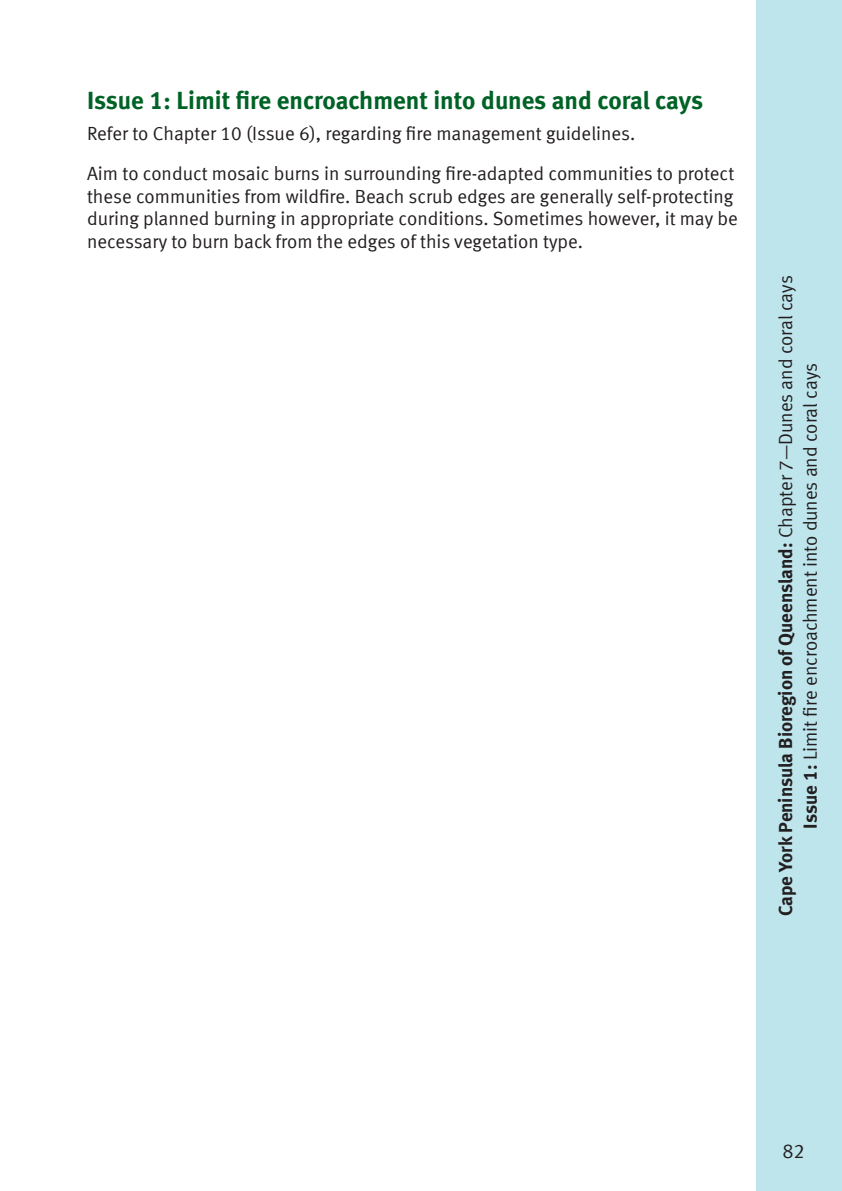
<style>
.page{position:relative;width:842px;height:1191px;background:#fff}
.page>*{position:absolute;margin:0;border:0;box-sizing:border-box;transform-origin:0 0}
.Subheading_1{font:25px "Meta Bold LF";color:#016226}
.Glossary_text{font:20px "Meta Normal LF";color:#231f20}
.Body_text{font:19px/22.8px "Meta Normal LF";color:#231f20}
.t1{font:19px "Meta Bold LF";color:#231f20}
.s1{font-family:"Meta Normal LF"}
.s2{font-family:"Meta Bold LF"}
</style>
<div class="page">
<div style="left:756px;top:0;width:85px;height:1190px;background:#bee5ec"></div>
<p class="Subheading_1" style="left:87px;top:85px;width:617px">Issue 1: Limit fire encroachment into dunes and coral cays</p>
<p class="Body_text" style="left:87px;top:122px;width:549px">Refer to Chapter 10 (Issue 6), regarding fire management guidelines.</p>
<p class="Body_text" style="left:87px;top:162px;width:652px">Aim to conduct mosaic burns in surrounding fire-adapted communities to protect these communities from wildfire. Beach scrub edges are generally self-protecting during planned burning in appropriate conditions. Sometimes however, it may be necessary to burn back from the edges of this vegetation type.</p>
<p class="t1" style="left:774px;top:916px;width:642px;rotate:-90deg">Cape York Peninsula Bioregion of Queensland: <span class="s1">Chapter 7—Dunes and coral cays</span></p>
<p class="Body_text" style="left:798px;top:828px;width:467px;rotate:-90deg"><span class="s2">Issue 1:</span> Limit fire encroachment into dunes and coral cays</p>
<p class="Glossary_text" style="left:782px;top:1139px;width:24px">82</p>
</div>
